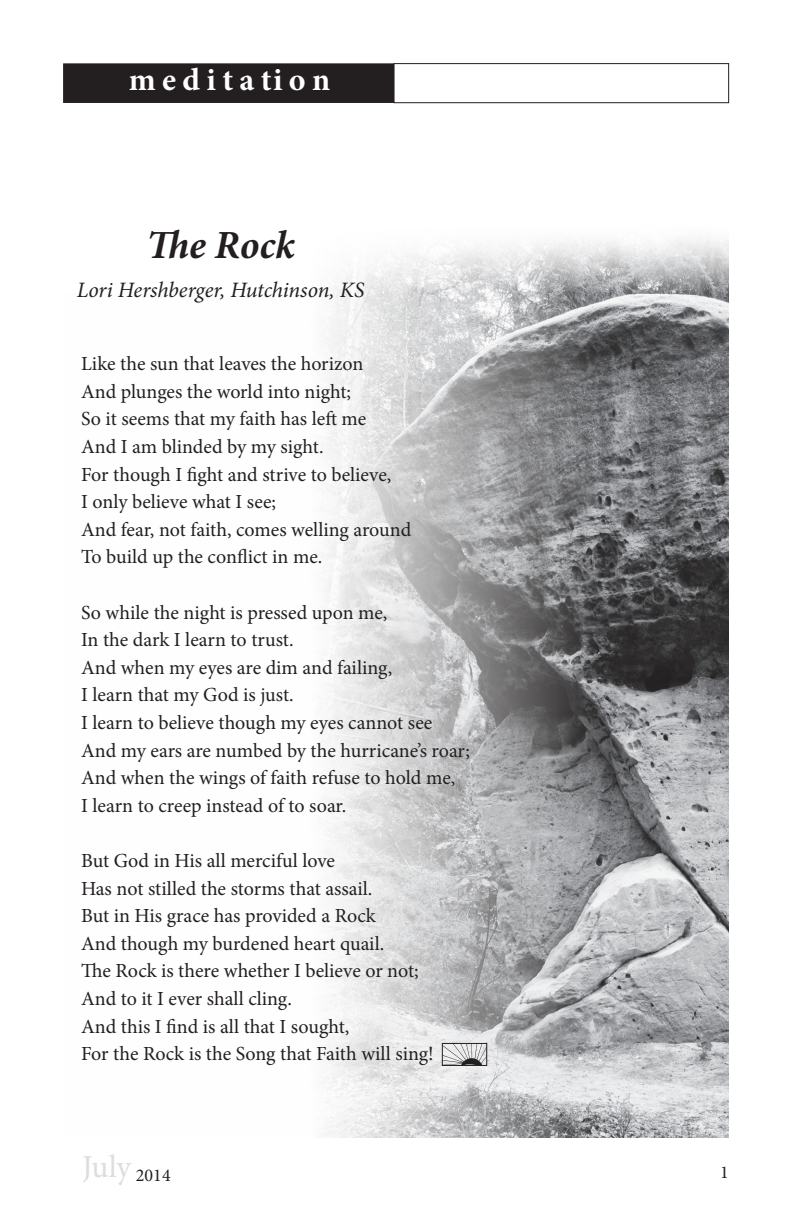
<style>
.page{position:relative;width:792px;height:1224px;background:#fff}
.page>*{position:absolute;margin:0;border:0;box-sizing:border-box;transform-origin:0 0}
._1__title{font:italic 700 40px "Minion Pro";color:#231f20}
.t1{font:700 32px "Minion Pro";letter-spacing:.2em;color:#fff}
.t2{font:32px "Minion Pro";color:#dcdddf}
._2__author{font:italic 22px "Minion Pro";letter-spacing:-.005em;color:#231f20}
._6__indented_statist{font:20px "Minion Pro";letter-spacing:-.005em;color:#231f20}
.t3{font:18px "Minion Pro";color:#231f20}
</style>
<div class="page">
<img style="left:323px;top:238px;width:406px;height:899px">
<img style="left:444px;top:1045px;width:41px;height:19px">
<div style="left:442px;top:1043px;width:45px;height:23px;border:1px solid #231f20"></div>
<div style="left:64px;top:64px;width:332px;height:38px;background:#231f20"></div>
<div style="left:63px;top:63px;width:334px;height:40px;border:2px solid #231f20"></div>
<div style="left:394px;top:64px;width:335px;height:39px;background:#fff"></div>
<div style="left:394px;top:63px;width:335px;height:40px;border:1px solid #231f20"></div>
<p class="t1" style="left:129px;top:57px;width:203px">meditation</p>
<p class="_1__title" style="left:146px;top:217px;width:150px">The Rock</p>
<p class="_2__author" style="left:77px;top:275px;width:289px">Lori Hershberger, Hutchinson, KS</p>
<p class="_6__indented_statist" style="left:81px;top:350px;width:284px">Like the sun that leaves the horizon</p>
<p class="_6__indented_statist" style="left:81px;top:378px;width:272px">And plunges the world into night;</p>
<p class="_6__indented_statist" style="left:81px;top:406px;width:287px">So it seems that my faith has left me</p>
<p class="_6__indented_statist" style="left:81px;top:433px;width:244px">And I am blinded by my sight.</p>
<p class="_6__indented_statist" style="left:81px;top:461px;width:312px">For though I fight and strive to believe,</p>
<p class="_6__indented_statist" style="left:81px;top:488px;width:196px">I only believe what I see;</p>
<p class="_6__indented_statist" style="left:81px;top:516px;width:332px">And fear, not faith, comes welling around</p>
<p class="_6__indented_statist" style="left:81px;top:544px;width:243px">To build up the conflict in me.</p>
<p class="_6__indented_statist" style="left:81px;top:599px;width:308px">So while the night is pressed upon me,</p>
<p class="_6__indented_statist" style="left:81px;top:626px;width:214px">In the dark I learn to trust.</p>
<p class="_6__indented_statist" style="left:81px;top:654px;width:313px">And when my eyes are dim and failing,</p>
<p class="_6__indented_statist" style="left:81px;top:682px;width:214px">I learn that my God is just.</p>
<p class="_6__indented_statist" style="left:81px;top:709px;width:353px">I learn to believe though my eyes cannot see</p>
<p class="_6__indented_statist" style="left:81px;top:737px;width:391px">And my ears are numbed by the hurricane’s roar;</p>
<p class="_6__indented_statist" style="left:81px;top:764px;width:376px">And when the wings of faith refuse to hold me,</p>
<p class="_6__indented_statist" style="left:81px;top:792px;width:267px">I learn to creep instead of to soar.</p>
<p class="_6__indented_statist" style="left:81px;top:847px;width:255px">But God in His all merciful love</p>
<p class="_6__indented_statist" style="left:81px;top:875px;width:293px">Has not stilled the storms that assail.</p>
<p class="_6__indented_statist" style="left:81px;top:902px;width:296px">But in His grace has provided a Rock</p>
<p class="_6__indented_statist" style="left:81px;top:930px;width:305px">And though my burdened heart quail.</p>
<p class="_6__indented_statist" style="left:81px;top:958px;width:339px">The Rock is there whether I believe or not;</p>
<p class="_6__indented_statist" style="left:81px;top:985px;width:212px">And to it I ever shall cling.</p>
<p class="_6__indented_statist" style="left:81px;top:1013px;width:270px">And this I find is all that I sought,</p>
<p class="_6__indented_statist" style="left:81px;top:1040px;width:354px">For the Rock is the Song that Faith will sing!</p>
<h2 class="t2" style="left:82px;top:1146px;width:90px">July <sub>2014</sub></h2>
<p class="t3" style="left:720px;top:1161px;width:10px">1</p>
</div>
